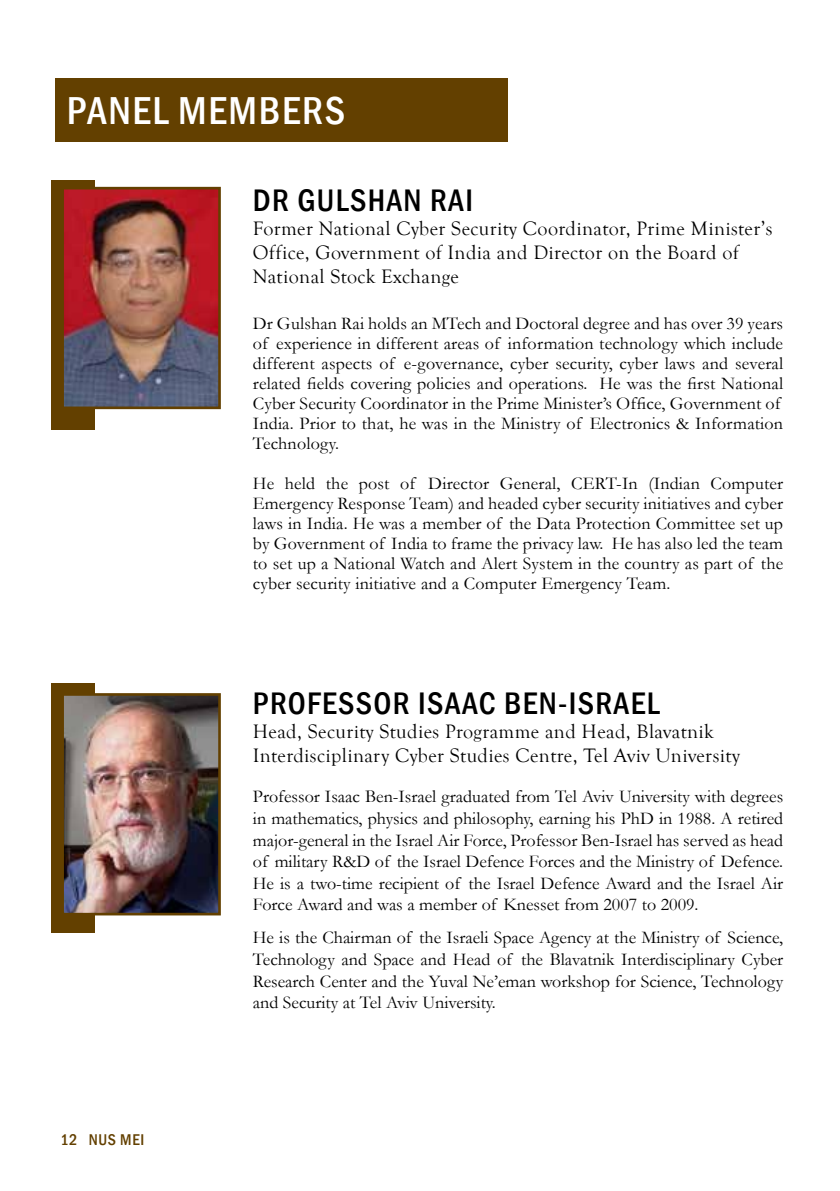
<style>
.page{position:relative;width:840px;height:1191px;background:#fff}
.page>*{position:absolute;margin:0;border:0;box-sizing:border-box;transform-origin:0 0}
.t1{font:500 condensed 40px "Franklin Gothic";letter-spacing:.04em;color:#fff}
.t2{font:500 condensed 32px "Franklin Gothic";letter-spacing:.04em;color:#000}
.t3{font:20px/24px "Goudy Old Style T";letter-spacing:.02em;color:#000}
.t4{font:18px/20px "Garamond";letter-spacing:.01em;color:#000;text-align:justify}
.t5{font:500 condensed 16px "Franklin Gothic";letter-spacing:.04em;color:#634000}
</style>
<div class="page">
<div style="left:55px;top:78px;width:453px;height:64px;background:#634000"></div>
<div style="left:51px;top:683px;width:44px;height:250px;background:#634000"></div>
<div style="left:51px;top:180px;width:44px;height:250px;background:#634000"></div>
<img style="left:65px;top:191px;width:152px;height:214px">
<div style="left:61px;top:187px;width:160px;height:222px;border:3px solid #634000"></div>
<img style="left:65px;top:697px;width:152px;height:214px">
<div style="left:61px;top:693px;width:160px;height:222px;border:3px solid #634000"></div>
<h1 class="t1" style="left:67px;top:84px;width:280px">PANEL MEMBERS</h1>
<h2 class="t2" style="left:253px;top:180px;width:221px">DR GULSHAN RAI</h2>
<p class="t3" style="left:253px;top:217px;width:521px">Former National Cyber Security Coordinator, Prime Minister’s<br>Office, Government of India and Director on the Board of<br>National Stock Exchange</p>
<p class="t4" style="left:253px;top:313px;width:531px;text-align:left">Dr Gulshan Rai holds an MTech and Doctoral degree and has over 39 years of experience in different areas of information technology which include different aspects of e-governance, cyber security, cyber laws and several related fields covering policies and operations. He was the first National Cyber Security Coordinator in the Prime Minister’s Office, Government of India. Prior to that, he was in the Ministry of Electronics &amp; Information Technology.</p>
<p class="t4" style="left:253px;top:473px;width:531px">He held the post of Director General, CERT-In (Indian Computer Emergency Response Team) and headed cyber security initiatives and cyber laws in India. He was a member of the Data Protection Committee set up by Government of India to frame the privacy law. He has also led the team to set up a National Watch and Alert System in the country as part of the cyber security initiative and a Computer Emergency Team.</p>
<h2 class="t2" style="left:253px;top:682px;width:408px">PROFESSOR ISAAC BEN-ISRAEL</h2>
<p class="t3" style="left:253px;top:720px;width:488px">Head, Security Studies Programme and Head, Blavatnik<br>Interdisciplinary Cyber Studies Centre, Tel Aviv University</p>
<p class="t5" style="left:60px;top:1129px;width:85px">12 NUS MEI</p>
<p class="t4" style="left:253px;top:785px;width:531px;line-height:21.6px">Professor Isaac Ben-Israel graduated from Tel Aviv University with degrees in mathematics, physics and philosophy, earning his PhD in 1988. A retired major-general in the Israel Air Force, Professor Ben-Israel has served as head of military R&amp;D of the Israel Defence Forces and the Ministry of Defence.<br>He is a two-time recipient of the Israel Defence Award and the Israel Air Force Award and was a member of Knesset from 2007 to 2009.</p>
<p class="t4" style="left:253px;top:926px;width:531px;line-height:21.6px">He is the Chairman of the Israeli Space Agency at the Ministry of Science, Technology and Space and Head of the Blavatnik Interdisciplinary Cyber Research Center and the Yuval Ne’eman workshop for Science, Technology and Security at Tel Aviv University.</p>
</div>
